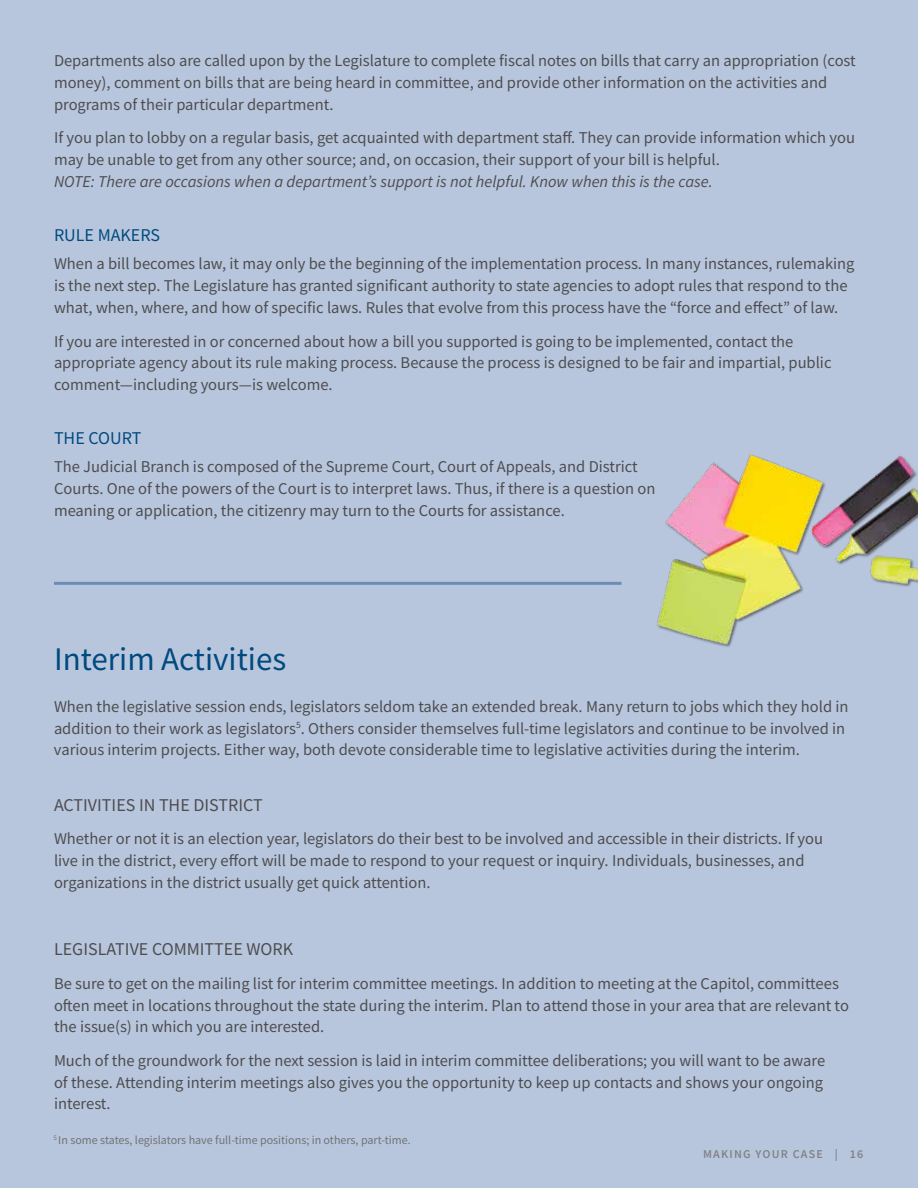
<style>
.page{position:relative;width:918px;height:1188px;background:#fff}
.page>*{position:absolute;margin:0;border:0;box-sizing:border-box;transform-origin:0 0}
.t1{font:33px "Source Sans Pro";color:#004a80}
.t2{font:18px "Source Sans Pro";color:#4d4d4f}
.t3{font:18px "Source Sans Pro";color:#004a80}
.t4{font:16.5px/21.8px "Source Sans Pro";color:#4d4d4f}
.t5{font:italic 16.5px "Source Sans Pro";color:#4d4d4f}
.t6{font:12px "Source Sans Pro";color:#717275}
.t7{font:600 12px "Source Sans Pro";letter-spacing:.1em;color:#818386}
</style>
<div class="page">
<div style="left:1px;top:0;width:917px;height:1188px;background:#b8c6dd"></div>
<hr style="left:54px;top:582px;width:568px;height:3px;background:#698db6">
<img style="left:656px;top:454px;width:262px;height:193px">
<p class="t4" style="left:54px;top:50px;width:803px">Departments also are called upon by the Legislature to complete fiscal notes on bills that carry an appropriation (cost money), comment on bills that are being heard in committee, and provide other information on the activities and programs of their particular department.</p>
<p class="t4" style="left:54px;top:127px;width:803px">If you plan to lobby on a regular basis, get acquainted with department staff. They can provide information which you may be unable to get from any other source; and, on occasion, their support of your bill is helpful.</p>
<p class="t5" style="left:54px;top:171px;width:660px">NOTE: There are occasions when a department’s support is not helpful. Know when this is the case.</p>
<p class="t3" style="left:54px;top:223px;width:108px">RULE MAKERS</p>
<p class="t4" style="left:54px;top:253px;width:802px">When a bill becomes law, it may only be the beginning of the implementation process. In many instances, rulemaking is the next step. The Legislature has granted significant authority to state agencies to adopt rules that respond to the what, when, where, and how of specific laws. Rules that evolve from this process have the “force and effect” of law.</p>
<p class="t4" style="left:54px;top:330px;width:779px">If you are interested in or concerned about how a bill you supported is going to be implemented, contact the appropriate agency about its rule making process. Because the process is designed to be fair and impartial, public comment—including yours—is welcome.</p>
<p class="t3" style="left:54px;top:426px;width:89px">THE COURT</p>
<p class="t4" style="left:54px;top:456px;width:603px">The Judicial Branch is composed of the Supreme Court, Court of Appeals, and District<br>Courts. One of the powers of the Court is to interpret laws. Thus, if there is a question on meaning or application, the citizenry may turn to the Courts for assistance.</p>
<h1 class="t1" style="left:54px;top:638px;width:234px">Interim Activities</h1>
<p class="t4" style="left:54px;top:695px;width:796px">When the legislative session ends, legislators seldom take an extended break. Many return to jobs which they hold in addition to their work as legislators<sup>5</sup>. Others consider themselves full-time legislators and continue to be involved in various interim projects. Either way, both devote considerable time to legislative activities during the interim.</p>
<p class="t2" style="left:54px;top:793px;width:210px">ACTIVITIES IN THE DISTRICT</p>
<p class="t4" style="left:54px;top:828px;width:771px">Whether or not it is an election year, legislators do their best to be involved and accessible in their districts. If you live in the district, every effort will be made to respond to your request or inquiry. Individuals, businesses, and organizations in the district usually get quick attention.</p>
<p class="t2" style="left:54px;top:938px;width:241px">LEGISLATIVE COMMITTEE WORK</p>
<p class="t4" style="left:54px;top:972px;width:796px">Be sure to get on the mailing list for interim committee meetings. In addition to meeting at the Capitol, committees often meet in locations throughout the state during the interim. Plan to attend those in your area that are relevant to the issue(s) in which you are interested.</p>
<p class="t4" style="left:54px;top:1049px;width:773px">Much of the groundwork for the next session is laid in interim committee deliberations; you will want to be aware of these. Attending interim meetings also gives you the opportunity to keep up contacts and shows your ongoing interest.</p>
<p class="t6" style="left:53px;top:1132px;width:359px"><sup>5</sup> In some states, legislators have full-time positions; in others, part-time.</p>
<p class="t7" style="left:703px;top:1146px;width:162px">MAKING YOUR CASE | 16</p>
</div>
